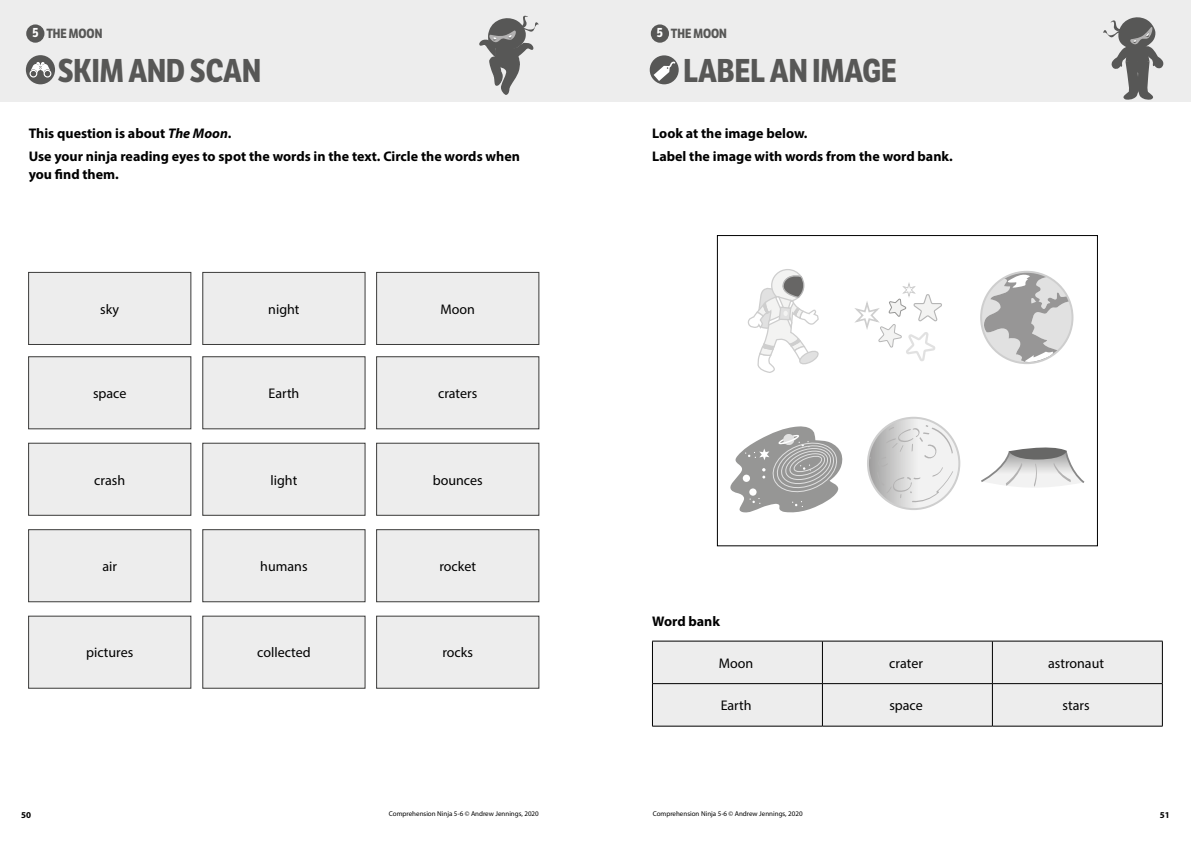
<style>
.page{position:relative;width:1191px;height:842px;background:#fff}
.page>*{position:absolute;margin:0;border:0;box-sizing:border-box;transform-origin:0 0}
.t1{font:700 32px "LFT Etica Condensed";color:#575756}
.t2{font:700 14px/23.1px "Myriad Pro";color:#000}
.t3{font:14px "Myriad Pro";color:#000}
.t4{font:700 12.9px "LFT Etica Condensed";color:#575756}
.t5{font:700 9px "Myriad Pro";color:#000}
.t6{font:7px "Myriad Pro";color:#000}
.s1{color:#fff}
.s2{font-style:italic}
</style>
<div class="page">
<div style="left:0;top:0;width:1191px;height:101px;background:#ededed"></div>
<div style="left:26px;top:55px;width:29px;height:29px;background:#575756;border-radius:50%"></div>
<svg style="left:30px;top:62px;width:21px;height:16px"></svg>
<div style="left:26px;top:24px;width:18px;height:19px;background:#575756;border-radius:50%"></div>
<div style="left:651px;top:24px;width:18px;height:19px;background:#575756;border-radius:50%"></div>
<div style="left:653px;top:642px;width:509px;height:84px;background:#ededed"></div>
<hr style="left:822px;top:641px;width:1px;height:42px;background:#000">
<hr style="left:992px;top:641px;width:1px;height:42px;background:#000">
<hr style="left:652px;top:683px;width:170px;height:1px;background:#000">
<hr style="left:822px;top:683px;width:170px;height:1px;background:#000">
<hr style="left:822px;top:684px;width:1px;height:42px;background:#000">
<hr style="left:992px;top:683px;width:170px;height:1px;background:#000">
<hr style="left:992px;top:684px;width:1px;height:42px;background:#000">
<hr style="left:652px;top:641px;width:170px;height:1px;background:#000">
<hr style="left:652px;top:641px;width:1px;height:42px;background:#000">
<hr style="left:822px;top:641px;width:170px;height:1px;background:#000">
<hr style="left:992px;top:641px;width:170px;height:1px;background:#000">
<hr style="left:1162px;top:641px;width:1px;height:42px;background:#000">
<hr style="left:652px;top:684px;width:1px;height:42px;background:#000">
<hr style="left:1162px;top:684px;width:1px;height:42px;background:#000">
<hr style="left:652px;top:726px;width:170px;height:1px;background:#000">
<hr style="left:822px;top:726px;width:170px;height:1px;background:#000">
<hr style="left:992px;top:726px;width:170px;height:1px;background:#000">
<svg style="left:649px;top:55px;width:29px;height:29px"></svg>
<svg style="left:653px;top:60px;width:23px;height:21px"></svg>
<svg style="left:479px;top:16px;width:60px;height:79px"></svg>
<svg style="left:1103px;top:17px;width:60px;height:83px"></svg>
<div style="left:29px;top:272px;width:162px;height:72px;background:#ededed"></div>
<div style="left:28px;top:272px;width:163px;height:73px;border:1px solid #3c3c3b"></div>
<div style="left:203px;top:272px;width:162px;height:72px;background:#ededed"></div>
<div style="left:202px;top:272px;width:163px;height:73px;border:1px solid #3c3c3b"></div>
<div style="left:376px;top:272px;width:163px;height:72px;background:#ededed"></div>
<div style="left:376px;top:272px;width:163px;height:73px;border:1px solid #3c3c3b"></div>
<div style="left:29px;top:357px;width:162px;height:72px;background:#ededed"></div>
<div style="left:28px;top:356px;width:163px;height:73px;border:1px solid #3c3c3b"></div>
<div style="left:203px;top:357px;width:162px;height:72px;background:#ededed"></div>
<div style="left:202px;top:356px;width:163px;height:73px;border:1px solid #3c3c3b"></div>
<div style="left:376px;top:357px;width:163px;height:72px;background:#ededed"></div>
<div style="left:376px;top:356px;width:163px;height:73px;border:1px solid #3c3c3b"></div>
<div style="left:29px;top:443px;width:162px;height:72px;background:#ededed"></div>
<div style="left:28px;top:443px;width:163px;height:72px;border:1px solid #3c3c3b"></div>
<div style="left:203px;top:443px;width:162px;height:72px;background:#ededed"></div>
<div style="left:202px;top:443px;width:163px;height:72px;border:1px solid #3c3c3b"></div>
<div style="left:376px;top:443px;width:163px;height:72px;background:#ededed"></div>
<div style="left:376px;top:443px;width:163px;height:72px;border:1px solid #3c3c3b"></div>
<div style="left:29px;top:530px;width:162px;height:72px;background:#ededed"></div>
<div style="left:28px;top:529px;width:163px;height:73px;border:1px solid #3c3c3b"></div>
<div style="left:203px;top:530px;width:162px;height:72px;background:#ededed"></div>
<div style="left:202px;top:529px;width:163px;height:73px;border:1px solid #3c3c3b"></div>
<div style="left:376px;top:530px;width:163px;height:72px;background:#ededed"></div>
<div style="left:376px;top:529px;width:163px;height:73px;border:1px solid #3c3c3b"></div>
<div style="left:29px;top:616px;width:162px;height:72px;background:#ededed"></div>
<div style="left:203px;top:616px;width:162px;height:72px;background:#ededed"></div>
<div style="left:376px;top:616px;width:163px;height:72px;background:#ededed"></div>
<svg style="left:868px;top:418px;width:91px;height:91px"></svg>
<div style="left:867px;top:417px;width:93px;height:93px;border:2px solid #cecece;border-radius:50%"></div>
<svg style="left:981px;top:271px;width:91px;height:92px"></svg>
<div style="left:980px;top:271px;width:93px;height:93px;border:2px solid #cecece;border-radius:50%"></div>
<svg style="left:981px;top:447px;width:103px;height:40px"></svg>
<svg style="left:877px;top:425px;width:76px;height:78px"></svg>
<svg style="left:730px;top:426px;width:113px;height:86px"></svg>
<svg style="left:855px;top:283px;width:87px;height:78px"></svg>
<svg style="left:747px;top:269px;width:72px;height:104px"></svg>
<div style="left:717px;top:235px;width:380px;height:311px;border:1px solid #000"></div>
<p class="t4" style="left:32px;top:25px;width:71px"><span class="s1">5</span> THE MOON</p>
<p class="t4" style="left:657px;top:25px;width:71px"><span class="s1">5</span> THE MOON</p>
<h1 class="t1" style="left:58px;top:52px;width:205px">SKIM AND SCAN</h1>
<p class="t2" style="left:29px;top:121px;width:493px">This question is about <span class="s2">The Moon</span>.<br>Use your ninja reading eyes to spot the words in the text. Circle the words when</p>
<p class="t2" style="left:29px;top:162px;width:92px">you find them.</p>
<p class="t3" style="left:100px;top:300px;width:20px">sky</p>
<p class="t3" style="left:268px;top:300px;width:33px">night</p>
<p class="t3" style="left:440px;top:300px;width:36px">Moon</p>
<p class="t3" style="left:93px;top:385px;width:35px">space</p>
<p class="t3" style="left:268px;top:385px;width:32px">Earth</p>
<p class="t3" style="left:438px;top:385px;width:41px">craters</p>
<p class="t3" style="left:94px;top:471px;width:32px">crash</p>
<p class="t3" style="left:270px;top:471px;width:28px">light</p>
<p class="t3" style="left:433px;top:471px;width:51px">bounces</p>
<p class="t3" style="left:102px;top:558px;width:16px">air</p>
<p class="t3" style="left:260px;top:558px;width:49px">humans</p>
<p class="t3" style="left:439px;top:558px;width:38px">rocket</p>
<p class="t3" style="left:86px;top:644px;width:49px">pictures</p>
<p class="t3" style="left:257px;top:644px;width:55px">collected</p>
<p class="t3" style="left:442px;top:644px;width:32px">rocks</p>
<h1 class="t1" style="left:683px;top:52px;width:215px">LABEL AN IMAGE</h1>
<p class="t2" style="left:652px;top:121px;width:302px">Look at the image below.<br>Label the image with words from the word bank.</p>
<p class="t2" style="left:652px;top:609px;width:69px">Word bank</p>
<p class="t3" style="left:719px;top:654px;width:36px">Moon</p>
<p class="t3" style="left:889px;top:654px;width:35px">crater</p>
<p class="t3" style="left:1048px;top:654px;width:57px">astronaut</p>
<p class="t3" style="left:720px;top:697px;width:32px">Earth</p>
<p class="t3" style="left:889px;top:697px;width:35px">space</p>
<p class="t3" style="left:1062px;top:697px;width:29px">stars</p>
<p class="t5" style="left:21px;top:809px;width:11px">50</p>
<p class="t6" style="left:389px;top:809px;width:151px">Comprehension Ninja 5-6 © Andrew Jennings, 2020</p>
<p class="t6" style="left:652px;top:809px;width:151px">Comprehension Ninja 5-6 © Andrew Jennings, 2020</p>
<p class="t5" style="left:1159px;top:809px;width:11px">51</p>
</div>
